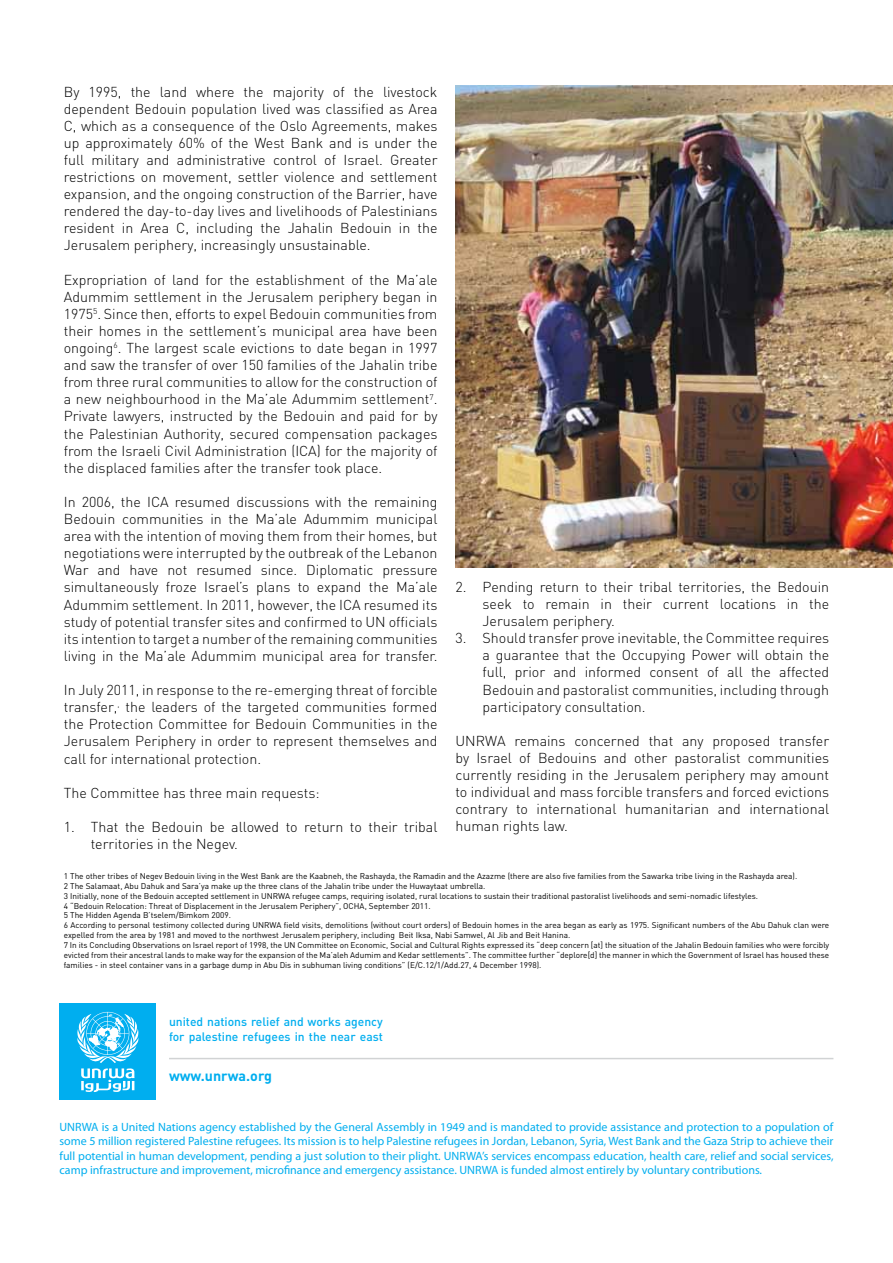
<style>
.page{position:relative;width:893px;height:1263px;background:#fff}
.page>*{position:absolute;margin:0;border:0;box-sizing:border-box;transform-origin:0 0}
.t1{font:300 14.25px/17.1px "DIN";color:#000;text-align:justify}
.t2{font:700 14.25px "DIN";color:#00aeef}
.t3{font:500 12.15px/14.5px "DIN";color:#00aeef}
.t4{font:12px/14.4px "Myriad Pro";color:#00aeef;text-align:justify}
.t5{font:8.25px/9.9px "DIN";color:#000}
</style>
<div class="page">
<img style="left:455px;top:85px;width:438px;height:483px">
<hr style="left:169px;top:1058px;width:664px;height:1px;background:#d1d3d4">
<div style="left:60px;top:1003px;width:96px;height:97px;background:#00aeef"></div>
<svg style="left:77px;top:1012px;width:61px;height:80px"></svg>
<p class="t1" style="left:64px;top:83px;width:375px">By 1995, the land where the majority of the livestock dependent Bedouin population lived was classified as Area C, which as a consequence of the Oslo Agreements, makes up approximately 60% of the West Bank and is under the full military and administrative control of Israel. Greater restrictions on movement, settler violence and settlement expansion, and the ongoing construction of the Barrier, have rendered the day-to-day lives and livelihoods of Palestinians resident in Area C, including the Jahalin Bedouin in the Jerusalem periphery, increasingly unsustainable.</p>
<p class="t1" style="left:64px;top:271px;width:375px">Expropriation of land for the establishment of the Ma’ale Adummim settlement in the Jerusalem periphery began in 1975<sup>5</sup>. Since then, efforts to expel Bedouin communities from their homes in the settlement’s municipal area have been ongoing<sup>6</sup>. The largest scale evictions to date began in 1997 and saw the transfer of over 150 families of the Jahalin tribe from three rural communities to allow for the construction of a new neighbourhood in the Ma’ale Adummim settlement<sup>7</sup>.<br>Private lawyers, instructed by the Bedouin and paid for by the Palestinian Authority, secured compensation packages from the Israeli Civil Administration (ICA) for the majority of the displaced families after the transfer took place.</p>
<p class="t1" style="left:64px;top:493px;width:375px">In 2006, the ICA resumed discussions with the remaining Bedouin communities in the Ma’ale Adummim municipal area with the intention of moving them from their homes, but negotiations were interrupted by the outbreak of the Lebanon War and have not resumed since. Diplomatic pressure simultaneously froze Israel’s plans to expand the Ma’ale Adummim settlement. In 2011, however, the ICA resumed its study of potential transfer sites and confirmed to UN officials its intention to target a number of the remaining communities living in the Ma’ale Adummim municipal area for transfer.</p>
<p class="t1" style="left:64px;top:681px;width:375px">In July 2011, in response to the re-emerging threat of forcible transfer,<sup>,</sup> the leaders of the targeted communities formed the Protection Committee for Bedouin Communities in the Jerusalem Periphery in order to represent themselves and call for international protection.</p>
<p class="t1" style="left:64px;top:784px;width:257px">The Committee has three main requests:</p>
<p class="t1" style="left:91px;top:818px;width:348px;text-indent:-27px">1. That the Bedouin be allowed to return to their tribal territories in the Negev.</p>
<p class="t1" style="left:482px;top:578px;width:348px;text-indent:-27px">2. Pending return to their tribal territories, the Bedouin seek to remain in their current locations in the Jerusalem periphery.</p>
<p class="t1" style="left:482px;top:629px;width:348px;text-indent:-27px">3. Should transfer prove inevitable, the Committee requires a guarantee that the Occupying Power will obtain the full, prior and informed consent of all the affected Bedouin and pastoralist communities, including through participatory consultation.</p>
<p class="t1" style="left:455px;top:732px;width:375px">UNRWA remains concerned that any proposed transfer by Israel of Bedouins and other pastoralist communities currently residing in the Jerusalem periphery may amount to individual and mass forcible transfers and forced evictions contrary to international humanitarian and international human rights law.</p>
<p class="t5" style="left:64px;top:871px;width:767px">1 The other tribes of Negev Bedouin living in the West Bank are the Kaabneh, the Rashayda, the Ramadin and the Azazme (there are also five families from the Sawarka tribe living in the Rashayda area).<br>2 The Salamaat, Abu Dahuk and Sara’ya make up the three clans of the Jahalin tribe under the Huwaytaat umbrella.<br>3 Initially, none of the Bedouin accepted settlement in UNRWA refugee camps, requiring isolated, rural locations to sustain their traditional pastoralist livelihoods and semi-nomadic lifestyles.<br>4 “Bedouin Relocation: Threat of Displacement in the Jerusalem Periphery”, OCHA, September 2011.<br>5 The Hidden Agenda B’tselem/Bimkom 2009.<br>6 According to personal testimony collected during UNRWA field visits, demolitions (without court orders) of Bedouin homes in the area began as early as 1975. Significant numbers of the Abu Dahuk clan were expelled from the area by 1981 and moved to the northwest Jerusalem periphery, including Beit Iksa, Nabi Samwel, Al Jib and Beit Hanina.<br>7 In its Concluding Observations on Israel report of 1998, the UN Committee on Economic, Social and Cultural Rights expressed its “deep concern [at] the situation of the Jahalin Bedouin families who were forcibly evicted from their ancestral lands to make way for the expansion of the Ma’aleh Adumim and Kedar settlements”. The committee further “deplore[d] the manner in which the Government of Israel has housed these families - in steel container vans in a garbage dump in Abu Dis in subhuman living conditions” (E/C.12/1/Add.27, 4 December 1998).</p>
<p class="t3" style="left:169px;top:1014px;width:215px">united nations relief and works agency for palestine refugees in the near east</p>
<p class="t2" style="left:169px;top:1067px;width:104px">www.unrwa.org</p>
<p class="t4" style="left:60px;top:1119px;width:775px">UNRWA is a United Nations agency established by the General Assembly in 1949 and is mandated to provide assistance and protection to a population of some 5 million registered Palestine refugees. Its mission is to help Palestine refugees in Jordan, Lebanon, Syria, West Bank and the Gaza Strip to achieve their full potential in human development, pending a just solution to their plight. UNRWA’s services encompass education, health care, relief and social services, camp infrastructure and improvement, microfinance and emergency assistance. UNRWA is funded almost entirely by voluntary contributions.</p>
</div>
